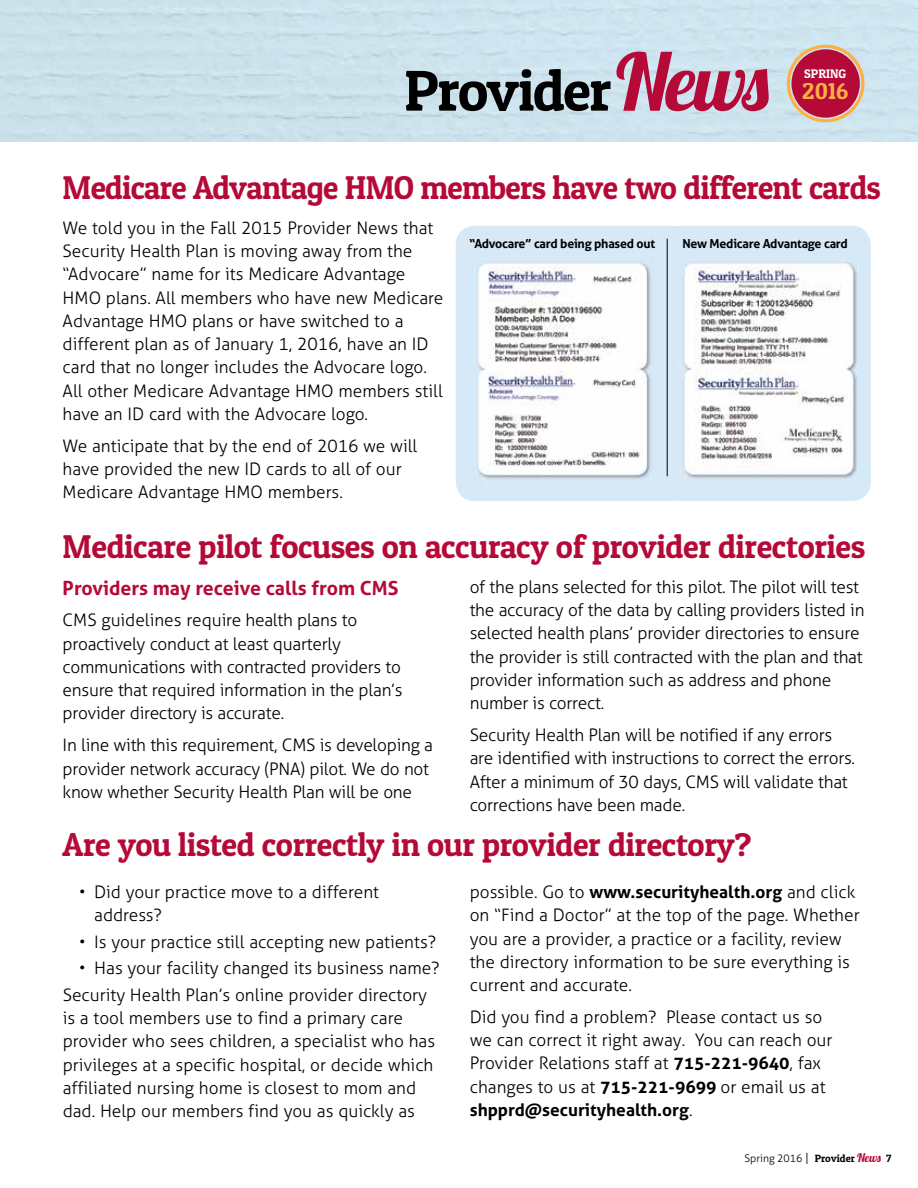
<style>
.page{position:relative;width:918px;height:1188px;background:#fff}
.page>*{position:absolute;margin:0;border:0;box-sizing:border-box;transform-origin:0 0}
.t1{font:57.6px "Patua One";letter-spacing:-.03em;color:#000}
.t2{font:33px "Patua One";letter-spacing:-.015em;color:#b50938}
.t3{font:33px "Patua One";letter-spacing:-.015em;color:#b50938;scale:.96 1}
.t4{font:23.1px "Patua One";color:#fbb040}
.t5{font:700 19.5px "Aller";color:#b50938}
.t6{font:300 17.25px/23.2px "Aller";color:#000}
.t7{font:700 12.45px "Aller";letter-spacing:-.02em;color:#000}
.t8{font:12.45px "Patua One";color:#fff}
.t9{font:300 10.5px "Aller";color:#000}
.s1{font-family:"Lobster 1.4";font-size:78.9px;color:#b50938}
.s2{font-weight:700}
.s3{font-size:11.85px}
.s4{font-family:"Patua One";font-weight:400}
.s5{font-family:"Lobster 1.4";font-weight:400;font-size:11.85px;color:#b50938}
</style>
<div class="page">
<div style="left:0;top:0;width:918px;height:142px;background:#cde3ed"></div>
<svg style="left:787px;top:45px;width:78px;height:77px"></svg>
<div style="left:791px;top:49px;width:70px;height:69px;background:#b50938;border-radius:50%"></div>
<div style="left:790px;top:48px;width:71px;height:71px;border:2px solid #cee6ee;border-radius:50%"></div>
<img style="left:456px;top:226px;width:206px;height:275px">
<img style="left:662px;top:226px;width:209px;height:275px">
<hr style="left:667px;top:239px;width:1px;height:237px;background:#000">
<h1 class="t1" style="left:404px;top:55px;width:366px">Provider<span class="s1">News</span></h1>
<p class="t8" style="left:804px;top:66px;width:44px">SPRING</p>
<h3 class="t4" style="left:802px;top:76px;width:47px">2016</h3>
<h2 class="t3" style="left:63px;top:166px;width:854px">Medicare Advantage HMO members have two different cards</h2>
<p class="t6" style="left:63px;top:216px;width:382px">We told you in the Fall 2015 Provider News that Security Health Plan is moving away from the “Advocare” name for its Medicare Advantage HMO plans. All members who have new Medicare Advantage HMO plans or have switched to a different plan as of January 1, 2016, have an ID card that no longer includes the Advocare logo.<br>All other Medicare Advantage HMO members still have an ID card with the Advocare logo.</p>
<p class="t6" style="left:63px;top:434px;width:356px">We anticipate that by the end of 2016 we will have provided the new ID cards to all of our<br>Medicare Advantage HMO members.</p>
<p class="t7" style="left:469px;top:236px;width:187px">“Advocare” card being phased out</p>
<p class="t7" style="left:683px;top:236px;width:167px">New Medicare Advantage card</p>
<h2 class="t2" style="left:63px;top:526px;width:804px">Medicare pilot focuses on accuracy of provider directories</h2>
<p class="t5" style="left:63px;top:576px;width:338px">Providers may receive calls from CMS</p>
<p class="t6" style="left:63px;top:609px;width:342px">CMS guidelines require health plans to proactively conduct at least quarterly communications with contracted providers to ensure that required information in the plan’s provider directory is accurate.</p>
<p class="t6" style="left:63px;top:734px;width:372px">In line with this requirement, CMS is developing a provider network accuracy (PNA) pilot. We do not know whether Security Health Plan will be one</p>
<p class="t6" style="left:470px;top:575px;width:396px">of the plans selected for this pilot. The pilot will test the accuracy of the data by calling providers listed in selected health plans’ provider directories to ensure the provider is still contracted with the plan and that provider information such as address and phone number is correct.</p>
<p class="t6" style="left:470px;top:723px;width:387px">Security Health Plan will be notified if any errors are identified with instructions to correct the errors.<br>After a minimum of 30 days, CMS will validate that corrections have been made.</p>
<h2 class="t2" style="left:63px;top:824px;width:690px">Are you listed correctly in our provider directory?</h2>
<p class="t6" style="left:94px;top:880px;width:286px;text-indent:-15px">• Did your practice move to a different address?</p>
<p class="t6" style="left:79px;top:930px;width:359px">• Is your practice still accepting new patients?</p>
<p class="t6" style="left:63px;top:955px;width:378px;line-height:26.5px;text-indent:16px">• Has your facility changed its business name?<br>Security Health Plan’s online provider directory</p>
<p class="t6" style="left:63px;top:1006px;width:374px">is a tool members use to find a primary care provider who sees children, a specialist who has privileges at a specific hospital, or decide which affiliated nursing home is closest to mom and dad. Help our members find you as quickly as</p>
<p class="t6" style="left:470px;top:880px;width:392px">possible. Go to <span class="s2">www.securityhealth.org</span> and click on “Find a Doctor” at the top of the page. Whether you are a provider, a practice or a facility, review the directory information to be sure everything is current and accurate.</p>
<p class="t6" style="left:470px;top:1005px;width:364px">Did you find a problem? Please contact us so we can correct it right away. You can reach our Provider Relations staff at <span class="s2">715-221-9640</span>, fax changes to us at <span class="s2">715-221-9699</span> or email us at <span class="s2">shpprd@securityhealth.org</span>.</p>
<p class="t9" style="left:745px;top:1152px;width:148px">Spring 2016 <span class="s3">|</span> <span class="s4">Provider</span> <span class="s5">News</span> <span class="s4">7</span></p>
</div>
